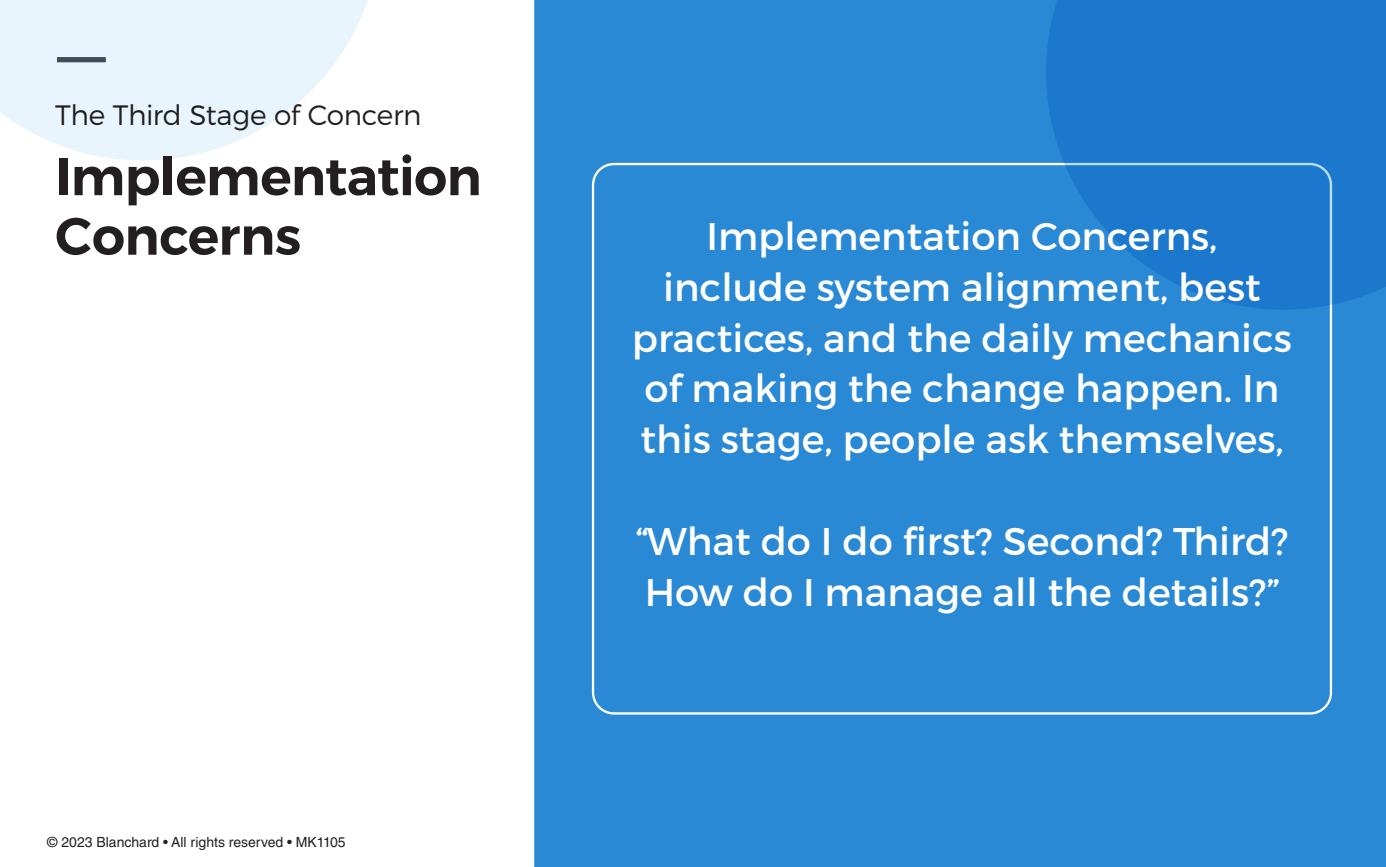
<style>
.page{position:relative;width:1386px;height:867px;background:#fff}
.page>*{position:absolute;margin:0;border:0;box-sizing:border-box;transform-origin:0 0}
.t1{font:600 52.5px/59.5px "Montserrat";letter-spacing:-.015em;color:#231f20}
.t2{font:38.5px/50.8px "Montserrat";color:#fff;text-align:center}
.t3{font:300 28px "Montserrat";letter-spacing:-.015em;color:#231f20}
.t4{font:14px "Helvetica LT Std";color:#231f20}
</style>
<div class="page">
<div style="left:534px;top:0;width:852px;height:866px;background:#2989d5"></div>
<svg style="left:0;top:0;width:368px;height:160px;fill:#e8f5fc"></svg>
<svg style="left:1046px;top:0;width:340px;height:309px;fill:#1c78cd"></svg>
<h2 class="t3" style="left:55px;top:98px;width:368px">The Third Stage of Concern</h2>
<h2 class="t1" style="left:55px;top:147px;width:428px">Implementation<br>Concerns</h2>
<p class="t4" style="left:47px;top:834px;width:300px">© 2023 Blanchard • All rights reserved • MK1105</p>
<p class="t2" style="left:632px;top:211px;width:662px">Implementation Concerns, include system alignment, best practices, and the daily mechanics of making the change happen. In this stage, people ask themselves,</p>
<p class="t2" style="left:635px;top:515px;width:655px;text-align:left">“What do I do first? Second? Third?<br>How do I manage all the details?”</p>
</div>
